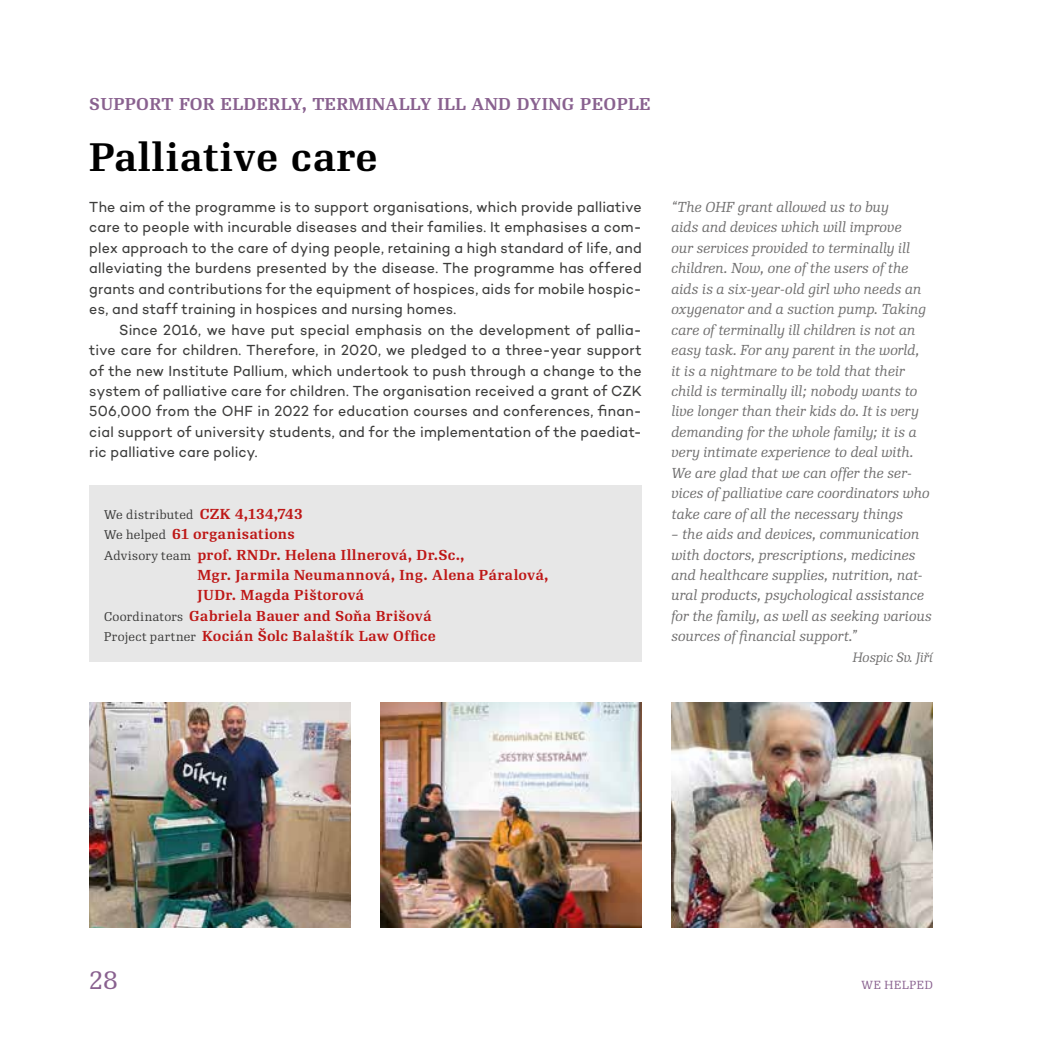
<style>
.page{position:relative;width:1042px;height:1042px;background:#fff}
.page>*{position:absolute;margin:0;border:0;box-sizing:border-box;transform-origin:0 0}
.t1{font:700 38.5px "Re Public Book CE";letter-spacing:.01em;color:#000}
.t2{font:24.5px "Re Public Book CE";color:#89618f}
.t3{font:700 16.62px "Re Public Book CE";letter-spacing:.02em;color:#89618f}
.t4{font:14.88px/20.5px "Campton";letter-spacing:.02em;color:#3c3c3b;text-align:justify;scale:.95 1}
.t5{font:italic 14px/20.5px "Re Public Book CE";letter-spacing:.005em;color:#706f6f}
.t6{font:700 14px "Re Public Book CE";letter-spacing:.015em;color:#be1716}
.t7{font:italic 13.12px "Re Public Book CE";color:#706f6f}
.t8{font:12.25px "Re Public Book CE";letter-spacing:.02em;color:#3c3c3b}
.t9{font:11.38px "Re Public Book CE";letter-spacing:.06em;color:#89618f}
.s1{font-weight:700;font-size:14px;color:#be1716}
.s2{font-weight:400;font-size:12.25px;color:#3c3c3b}
</style>
<div class="page">
<img style="left:380px;top:702px;width:262px;height:225px">
<img style="left:89px;top:702px;width:262px;height:225px">
<img style="left:671px;top:702px;width:262px;height:225px">
<div style="left:89px;top:485px;width:553px;height:177px;background:#e7e7e7"></div>
<p class="t3" style="left:89px;top:94px;width:563px">SUPPORT FOR ELDERLY, TERMINALLY ILL AND DYING PEOPLE</p>
<h1 class="t1" style="left:89px;top:135px;width:290px">Palliative care</h1>
<p class="t4" style="left:89px;top:196px;width:583px">The aim of the programme is to support organisations, which provide palliative care to people with incurable diseases and their families. It emphasises a com&shy;plex approach to the care of dying people, retaining a high standard of life, and alleviating the burdens presented by the disease. The programme has offered grants and contributions for the equipment of hospices, aids for mobile hospic&shy;es, and staff training in hospices and nursing homes.</p>
<p class="t4" style="left:89px;top:319px;width:583px;text-indent:30px">Since 2016, we have put special emphasis on the development of pallia&shy;tive care for children. Therefore, in 2020, we pledged to a three-year support of the new Institute Pallium, which undertook to push through a change to the system of palliative care for children. The organisation received a grant of CZK 506,000 from the OHF in 2022 for education courses and conferences, finan&shy;cial support of university students, and for the implementation of the paediat&shy;ric palliative care policy.</p>
<p class="t8" style="left:104px;top:507px;width:200px">We distributed <span class="s1">CZK 4,134,743</span></p>
<p class="t6" style="left:104px;top:526px;width:192px"><span class="s2">We helped</span> 61 organisations</p>
<p class="t6" style="left:104px;top:546px;width:362px"><span class="s2">Advisory team</span> prof. RNDr. Helena Illnerová, Dr.Sc.,</p>
<p class="t6" style="left:197px;top:567px;width:353px">Mgr. Jarmila Neumannová, Ing. Alena Páralová,</p>
<p class="t6" style="left:197px;top:587px;width:168px">JUDr. Magda Pištorová</p>
<p class="t6" style="left:104px;top:607px;width:329px"><span class="s2">Coordinators</span> Gabriela Bauer and Soňa Brišová</p>
<p class="t6" style="left:104px;top:628px;width:333px"><span class="s2">Project partner</span> Kocián Šolc Balaštík Law Office</p>
<p class="t5" style="left:671px;top:197px;width:260px">“The OHF grant allowed us to buy<br>aids and devices which will improve<br>our services provided to terminally ill children. Now, one of the users of the aids is a six-year-old girl who needs an oxygenator and a suction pump. Taking care of terminally ill children is not an easy task. For any parent in the world, it is a nightmare to be told that their child is terminally ill; nobody wants to live longer than their kids do. It is very demanding for the whole family; it is a very intimate experience to deal with.<br>We are glad that we can offer the ser&shy;vices of palliative care coordinators who take care of all the necessary things</p>
<p class="t5" style="left:671px;top:524px;width:262px">– the aids and devices, communication with doctors, prescriptions, medicines and healthcare supplies, nutrition, nat&shy;ural products, psychological assistance for the family, as well as seeking various sources of financial support.”</p>
<p class="t7" style="left:853px;top:649px;width:81px">Hospic Sv. Jiří</p>
<h2 class="t2" style="left:89px;top:965px;width:30px">28</h2>
<p class="t9" style="left:861px;top:978px;width:73px">WE HELPED</p>
</div>
